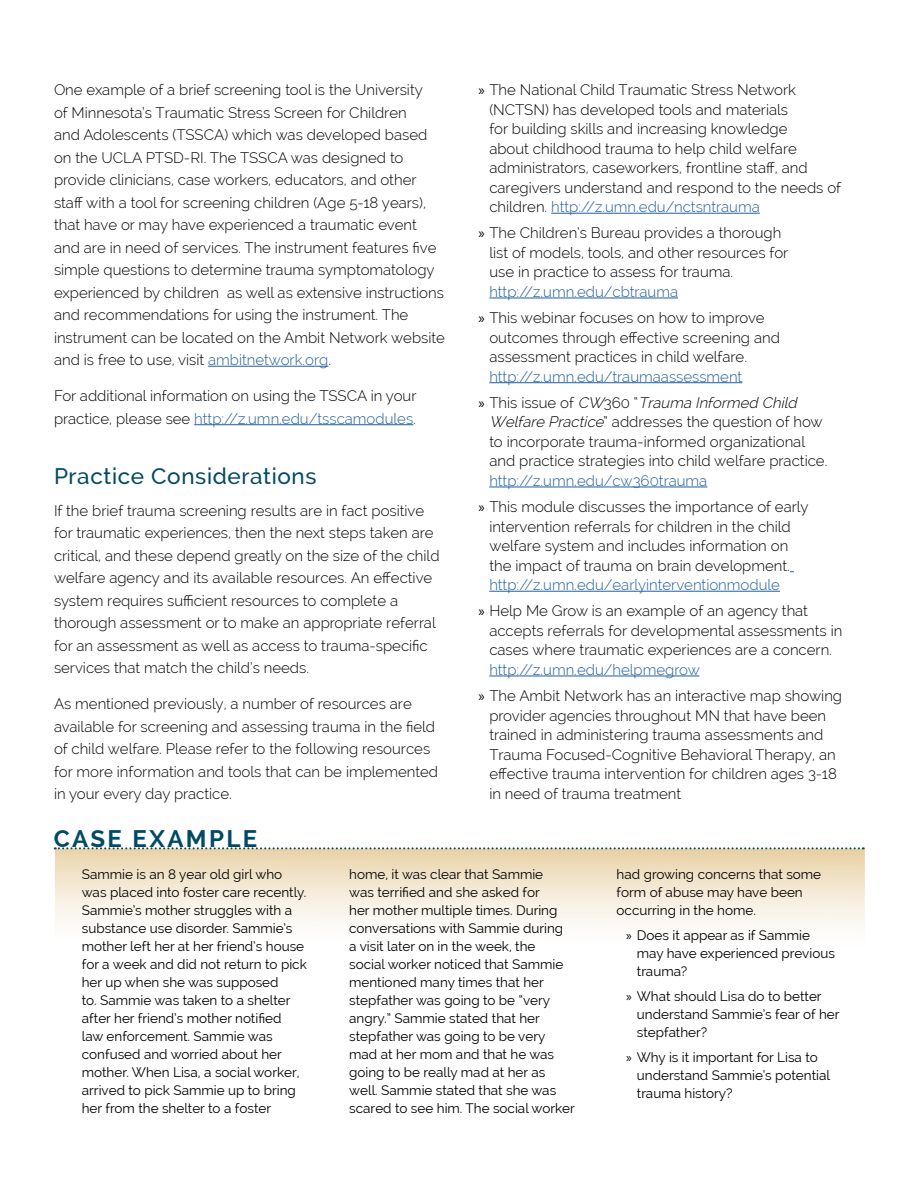
<style>
.page{position:relative;width:918px;height:1188px;background:#fff}
.page>*{position:absolute;margin:0;border:0;box-sizing:border-box;transform-origin:0 0}
.Practice_SidebarHead{font:700 24px "Raleway";letter-spacing:.1em;color:#004a64}
.practice_subheads{font:500 22.5px "Raleway";letter-spacing:.03em;color:#004a64}
.practice_body_noinde{font:300 15px/19.5px "Raleway";color:#000}
.CaseExample_bullets{font:13.5px/18px "Raleway";color:#000}
.s1{color:#215e9e}
.s2{font-family:"Myriad Pro";font-weight:400}
.s3{font-style:italic}
.s4{font-family:"Myriad Pro"}
</style>
<div class="page">
<svg style="left:55px;top:849px;width:810px;height:79px"></svg>
<hr style="left:208px;top:366px;width:120px;height:1px;background:#215e9e">
<hr style="left:194px;top:424px;width:219px;height:1px;background:#215e9e">
<hr style="left:551px;top:213px;width:209px;height:1px;background:#215e9e">
<hr style="left:489px;top:298px;width:189px;height:1px;background:#215e9e">
<hr style="left:489px;top:382px;width:253px;height:1px;background:#215e9e">
<hr style="left:489px;top:487px;width:218px;height:1px;background:#215e9e">
<hr style="left:489px;top:591px;width:291px;height:1px;background:#215e9e">
<hr style="left:489px;top:676px;width:210px;height:1px;background:#215e9e">
<svg style="left:55px;top:847px;width:809px;height:2px"></svg>
<p class="practice_body_noinde" style="left:54px;top:79px;width:393px;line-height:22.5px">One example of a brief screening tool is the University<br>of Minnesota’s Traumatic Stress Screen for Children<br>and Adolescents (TSSCA) which was developed based on the UCLA PTSD-RI. The TSSCA was designed to provide clinicians, case workers, educators, and other staff with a tool for screening children (Age 5-18 years), that have or may have experienced a traumatic event and are in need of services. The instrument features five simple questions to determine trauma symptomatology experienced by children as well as extensive instructions and recommendations for using the instrument. The instrument can be located on the Ambit Network website and is free to use, visit <span class="s1">ambitnetwork.org</span>.</p>
<p class="practice_body_noinde" style="left:54px;top:385px;width:364px;line-height:22.5px">For additional information on using the TSSCA in your practice, please see <span class="s1">http://z.umn.edu/tsscamodules</span>.</p>
<p class="practice_subheads" style="left:54px;top:463px;width:264px">Practice Considerations</p>
<p class="practice_body_noinde" style="left:54px;top:499px;width:387px;line-height:22.5px">If the brief trauma screening results are in fact positive for traumatic experiences, then the next steps taken are critical, and these depend greatly on the size of the child welfare agency and its available resources. An effective system requires sufficient resources to complete a thorough assessment or to make an appropriate referral for an assessment as well as access to trauma-specific services that match the child’s needs.</p>
<p class="practice_body_noinde" style="left:54px;top:693px;width:386px;line-height:22.5px">As mentioned previously, a number of resources are available for screening and assessing trauma in the field of child welfare. Please refer to the following resources for more information and tools that can be implemented in your every day practice.</p>
<p class="practice_body_noinde" style="left:489px;top:80px;width:353px;text-indent:-11px"><span class="s2">»</span> The National Child Traumatic Stress Network (NCTSN) has developed tools and materials<br>for building skills and increasing knowledge<br>about childhood trauma to help child welfare administrators, caseworkers, frontline staff, and caregivers understand and respond to the needs of children. <span class="s1">http://z.umn.edu/nctsntrauma</span></p>
<p class="practice_body_noinde" style="left:489px;top:223px;width:301px;text-indent:-11px"><span class="s2">»</span> The Children’s Bureau provides a thorough list of models, tools, and other resources for use in practice to assess for trauma. <span class="s1">http://z.umn.edu/cbtrauma</span></p>
<p class="practice_body_noinde" style="left:489px;top:308px;width:292px;text-indent:-11px"><span class="s2">»</span> This webinar focuses on how to improve outcomes through effective screening and assessment practices in child welfare. <span class="s1">http://z.umn.edu/traumaassessment</span></p>
<p class="practice_body_noinde" style="left:489px;top:393px;width:340px;text-indent:-11px"><span class="s2">»</span> T h i s i s s u e o f <span class="s3">CW</span>3 6 0 “ <span class="s3">Trauma Informed Child Welfare Practice</span>” addresses the question of how to incorporate trauma-informed organizational and practice strategies into child welfare practice. <span class="s1">http://z.umn.edu/cw360trauma</span></p>
<p class="practice_body_noinde" style="left:489px;top:497px;width:321px;text-indent:-11px"><span class="s2">»</span> This module discusses the importance of early intervention referrals for children in the child welfare system and includes information on the impact of trauma on brain development. <span class="s1">http://z.umn.edu/earlyinterventionmodule</span></p>
<p class="practice_body_noinde" style="left:489px;top:601px;width:354px;text-indent:-11px"><span class="s2">»</span> Help Me Grow is an example of an agency that accepts referrals for developmental assessments in cases where traumatic experiences are a concern. <span class="s1">http://z.umn.edu/helpmegrow</span></p>
<p class="practice_body_noinde" style="left:489px;top:686px;width:354px;text-indent:-11px"><span class="s2">»</span> The Ambit Network has an interactive map showing provider agencies throughout MN that have been trained in administering trauma assessments and Trauma Focused-Cognitive Behavioral Therapy, an effective trauma intervention for children ages 3-18 in need of trauma treatment</p>
<p class="Practice_SidebarHead" style="left:54px;top:825px;width:205px">CASE EXAMPLE</p>
<p class="CaseExample_bullets" style="left:82px;top:866px;width:226px">Sammie is an 8 year old girl who was placed into foster care recently.<br>Sammie’s mother struggles with a substance use disorder. Sammie’s mother left her at her friend’s house for a week and did not return to pick her up when she was supposed<br>to. Sammie was taken to a shelter after her friend’s mother notified<br>law enforcement. Sammie was confused and worried about her mother. When Lisa, a social worker, arrived to pick Sammie up to bring her from the shelter to a foster</p>
<p class="CaseExample_bullets" style="left:349px;top:866px;width:227px">home, it was clear that Sammie<br>was terrified and she asked for<br>her mother multiple times. During conversations with Sammie during<br>a visit later on in the week, the<br>social worker noticed that Sammie mentioned many times that her stepfather was going to be “very angry.” Sammie stated that her stepfather was going to be very mad at her mom and that he was going to be really mad at her as well. Sammie stated that she was scared to see him. The social worker</p>
<p class="CaseExample_bullets" style="left:617px;top:866px;width:206px">had growing concerns that some form of abuse may have been occurring in the home.</p>
<p class="CaseExample_bullets" style="left:637px;top:926px;width:200px;text-indent:-11px"><span class="s4">»</span> Does it appear as if Sammie may have experienced previous trauma?</p>
<p class="CaseExample_bullets" style="left:637px;top:987px;width:204px;text-indent:-11px"><span class="s4">»</span> What should Lisa do to better understand Sammie’s fear of her stepfather?</p>
<p class="CaseExample_bullets" style="left:637px;top:1048px;width:195px;text-indent:-11px"><span class="s4">»</span> Why is it important for Lisa to understand Sammie’s potential trauma history?</p>
</div>
